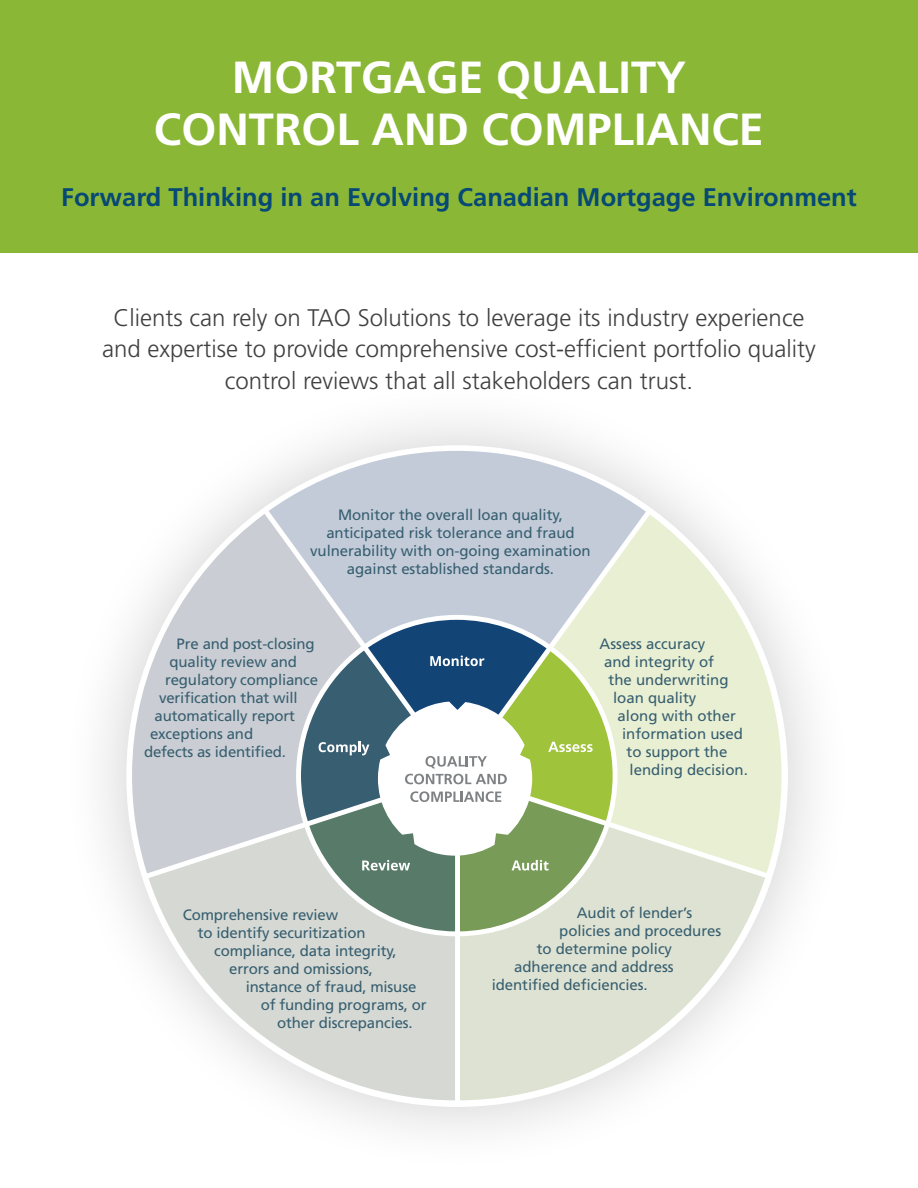
<style>
.page{position:relative;width:918px;height:1188px;background:#fff}
.page>*{position:absolute;margin:0;border:0;box-sizing:border-box;transform-origin:0 0}
.subheaders{font:700 45px "Frutiger LT Std";color:#fff}
.subheaders-2{font:700 25.5px "Frutiger LT Std";color:#064975}
.subheaders-3{font:300 24px/31.8px "Frutiger LT Std";color:#404041;text-align:center}
.body{font:15px/18px "Frutiger LT Std";letter-spacing:-.005em;color:#375f70;text-align:center}
</style>
<div class="page">
<div style="left:0;top:0;width:918px;height:253px;background:#8bb736"></div>
<div style="left:59px;top:378px;width:797px;height:796px;background:#000;opacity:.2"></div>
<svg style="left:460px;top:873px;width:305px;height:227px;fill:#dee2d2"></svg>
<svg style="left:149px;top:873px;width:306px;height:227px;fill:#d5d8d3"></svg>
<svg style="left:613px;top:515px;width:169px;height:358px;fill:#e9efd3"></svg>
<svg style="left:269px;top:451px;width:377px;height:193px;background:#cdd4dc"></svg>
<svg style="left:132px;top:514px;width:229px;height:359px;background:#d2d5da"></svg>
<svg style="left:301px;top:620px;width:312px;height:311px"></svg>
<p class="subheaders" style="left:232px;top:51px;width:456px">MORTGAGE QUALITY</p>
<p class="subheaders" style="left:154px;top:103px;width:612px">CONTROL AND COMPLIANCE</p>
<p class="subheaders-2" style="left:61px;top:182px;width:797px">Forward Thinking in an Evolving Canadian Mortgage Environment</p>
<p class="subheaders-3" style="left:102px;top:302px;width:715px">Clients can rely on TAO Solutions to leverage its industry experience and expertise to provide comprehensive cost-efficient portfolio quality control reviews that all stakeholders can trust.</p>
<p class="body" style="left:310px;top:506px;width:282px">Monitor the overall loan quality, anticipated risk tolerance and fraud vulnerability with on-going examination against established standards.</p>
<p class="body" style="left:177px;top:635px;width:139px">Pre and post-closing</p>
<p class="body" style="left:170px;top:653px;width:129px">quality review and</p>
<p class="body" style="left:165px;top:671px;width:154px">regulatory compliance</p>
<p class="body" style="left:159px;top:689px;width:140px">verification that will</p>
<p class="body" style="left:155px;top:707px;width:142px">automatically report</p>
<p class="body" style="left:150px;top:725px;width:105px">exceptions and</p>
<p class="body" style="left:144px;top:743px;width:144px">defects as identified.</p>
<p class="body" style="left:600px;top:635px;width:107px">Assess accuracy</p>
<p class="body" style="left:604px;top:653px;width:112px">and integrity of</p>
<p class="body" style="left:609px;top:671px;width:122px">the underwriting</p>
<p class="body" style="left:613px;top:689px;width:85px">loan quality</p>
<p class="body" style="left:618px;top:707px;width:120px">along with other</p>
<p class="body" style="left:622px;top:725px;width:122px">information used</p>
<p class="body" style="left:627px;top:743px;width:102px">to support the</p>
<p class="body" style="left:630px;top:761px;width:120px">lending decision.</p>
<p class="body" style="left:183px;top:905px;width:157px">Comprehensive review</p>
<p class="body" style="left:198px;top:923px;width:169px">to identify securitization</p>
<p class="body" style="left:214px;top:941px;width:184px">compliance, data integrity,</p>
<p class="body" style="left:229px;top:959px;width:145px">errors and omissions,</p>
<p class="body" style="left:246px;top:977px;width:172px">instance of fraud, misuse</p>
<p class="body" style="left:261px;top:995px;width:167px">of funding programs, or</p>
<p class="body" style="left:277px;top:1013px;width:137px">other discrepancies.</p>
<p class="body" style="left:577px;top:904px;width:117px">Audit of lender’s</p>
<p class="body" style="left:559px;top:922px;width:163px">policies and procedures</p>
<p class="body" style="left:537px;top:940px;width:137px">to determine policy</p>
<p class="body" style="left:514px;top:958px;width:161px">adherence and address</p>
<p class="body" style="left:492px;top:976px;width:157px">identified deficiencies.</p>
</div>
